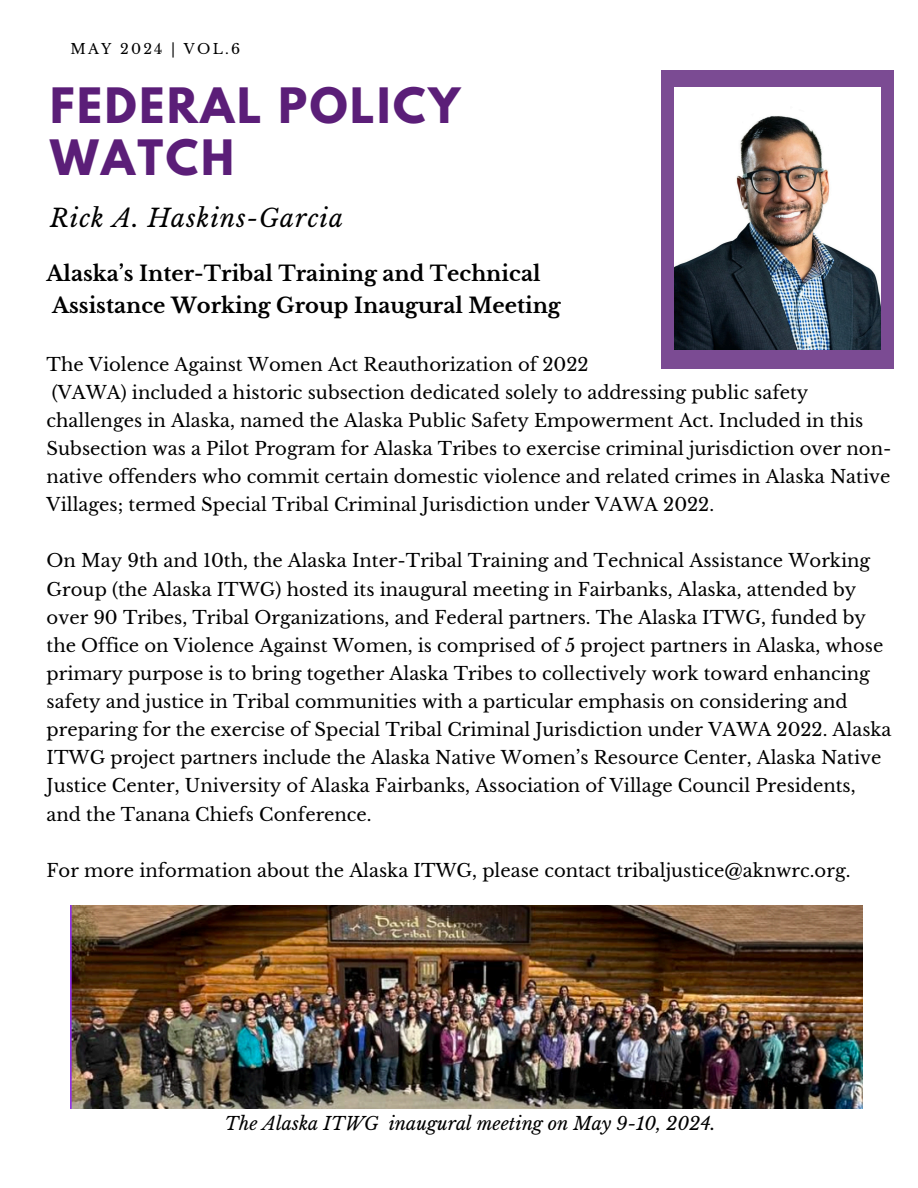
<style>
.page{position:relative;width:918px;height:1188px;background:#fff}
.page>*{position:absolute;margin:0;border:0;box-sizing:border-box;transform-origin:0 0}
.t1{font:700 43.2px/52.5px "League Spartan";letter-spacing:.06em;color:#5b1e78}
.t2{font:italic 24.75px "Libre Baskerville";letter-spacing:.04em;color:#000}
.t3{font:700 21px/32.7px "Libre Baskerville";color:#000}
.t4{font:18px/28.2px "Libre Baskerville";color:#000}
.t5{font:italic 18px "Libre Baskerville";color:#000}
.t6{font:14.1px "Libre Baskerville";letter-spacing:.16em;color:#000}
</style>
<div class="page">
<div style="left:662px;top:71px;width:232px;height:298px;background:#7b4b93"></div>
<img style="left:675px;top:88px;width:206px;height:262px">
<img style="left:70px;top:906px;width:792px;height:202px">
<h4 class="t6" style="left:70px;top:41px;width:171px">MAY 2024 | VOL.6</h4>
<h4 class="t1" style="left:50px;top:85px;width:412px">FEDERAL POLICY<br>WATCH</h4>
<h4 class="t2" style="left:50px;top:203px;width:294px">Rick A. Haskins-Garcia</h4>
<p class="t3" style="left:47px;top:257px;width:516px">Alaska’s Inter-Tribal Training and Technical<br>Assistance Working Group Inaugural Meeting</p>
<p class="t4" style="left:47px;top:350px;width:846px">The Violence Against Women Act Reauthorization of 2022<br>(VAWA) included a historic subsection dedicated solely to addressing public safety challenges in Alaska, named the Alaska Public Safety Empowerment Act. Included in this Subsection was a Pilot Program for Alaska Tribes to exercise criminal jurisdiction over non&shy;native offenders who commit certain domestic violence and related crimes in Alaska Native Villages; termed Special Tribal Criminal Jurisdiction under VAWA 2022.</p>
<h1 class="t4" style="left:47px;top:547px;width:847px">On May 9th and 10th, the Alaska Inter-Tribal Training and Technical Assistance Working Group (the Alaska ITWG) hosted its inaugural meeting in Fairbanks, Alaska, attended by over 90 Tribes, Tribal Organizations, and Federal partners. The Alaska ITWG, funded by the Office on Violence Against Women, is comprised of 5 project partners in Alaska, whose primary purpose is to bring together Alaska Tribes to collectively work toward enhancing safety and justice in Tribal communities with a particular emphasis on considering and preparing for the exercise of Special Tribal Criminal Jurisdiction under VAWA 2022. Alaska ITWG project partners include the Alaska Native Women’s Resource Center, Alaska Native Justice Center, University of Alaska Fairbanks, Association of Village Council Presidents, and the Tanana Chiefs Conference.</h1>
<h2 class="t4" style="left:47px;top:856px;width:805px">For more information about the Alaska ITWG, please contact tribaljustice@aknwrc.org.</h2>
<h3 class="t5" style="left:225px;top:1112px;width:492px">The Alaska ITWG inaugural meeting on May 9-10, 2024.</h3>
</div>
